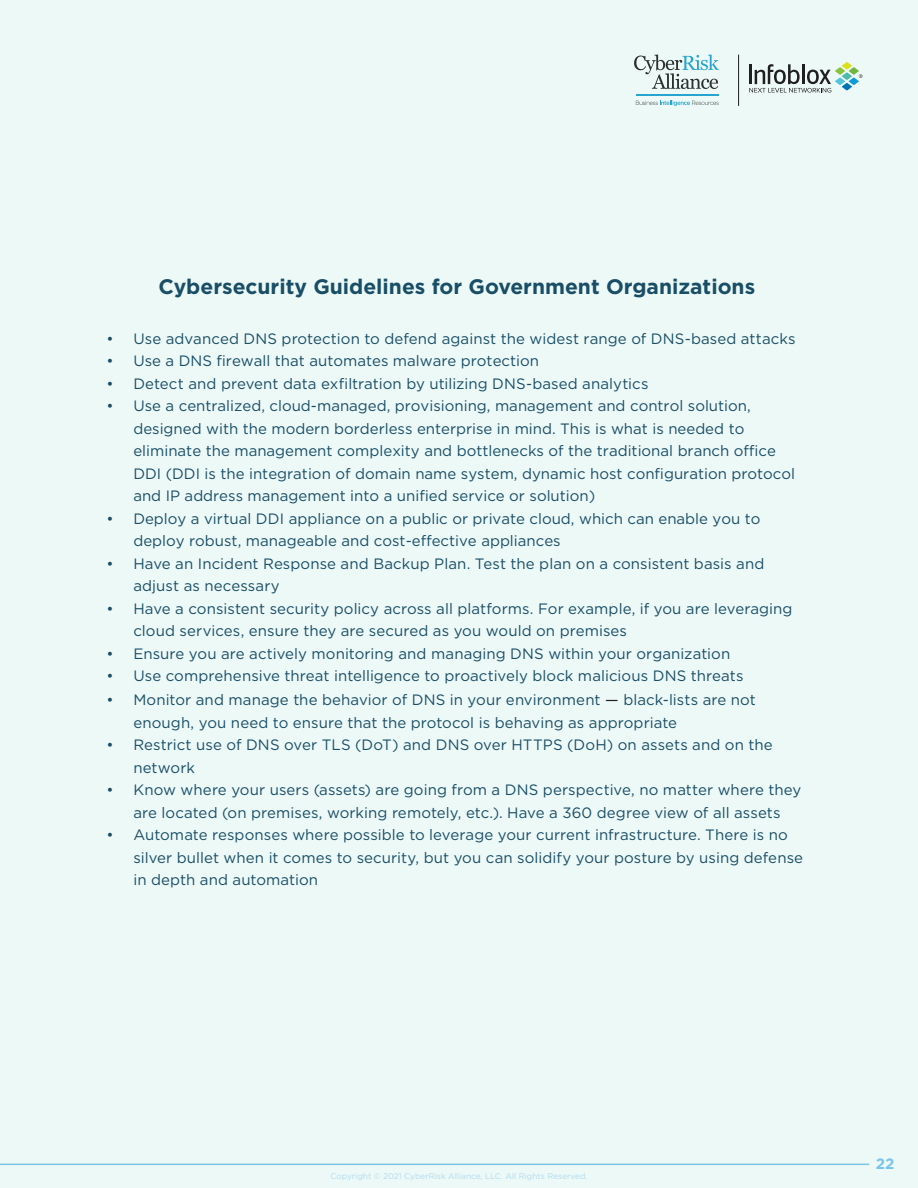
<style>
.page{position:relative;width:918px;height:1188px;background:#edf9f7}
.page>*{position:absolute;margin:0;border:0;box-sizing:border-box;transform-origin:0 0}
.t1{font:700 21px "Gotham";color:#194e67}
.t2{font:15px/22.5px "Gotham";color:#194e67}
.t3{font:700 15px "Gotham";color:#7bc5e8}
.t4{font:8.25px "Gotham";color:#b0dcf1}
.s1{color:#231f20}
</style>
<div class="page">
<hr style="left:0;top:1164px;width:869px;height:1px;background:#7bc5e8">
<p class="t1" style="left:158px;top:273px;width:598px">Cybersecurity Guidelines for Government Organizations</p>
<p class="t2" style="left:106px;top:327px;width:691px">• Use advanced DNS protection to defend against the widest range of DNS-based attacks</p>
<p class="t2" style="left:106px;top:349px;width:434px">• Use a DNS firewall that automates malware protection</p>
<p class="t2" style="left:106px;top:372px;width:544px">• Detect and prevent data exfiltration by utilizing DNS-based analytics</p>
<p class="t2" style="left:133px;top:394px;width:663px;text-indent:-27px">• Use a centralized, cloud-managed, provisioning, management and control solution, designed with the modern borderless enterprise in mind. This is what is needed to eliminate the management complexity and bottlenecks of the traditional branch office DDI (DDI is the integration of domain name system, dynamic host configuration protocol and IP address management into a unified service or solution)</p>
<p class="t2" style="left:133px;top:507px;width:629px;text-indent:-27px">• Deploy a virtual DDI appliance on a public or private cloud, which can enable you to deploy robust, manageable and cost-effective appliances</p>
<p class="t2" style="left:133px;top:552px;width:632px;text-indent:-27px">• Have an Incident Response and Backup Plan. Test the plan on a consistent basis and adjust as necessary</p>
<p class="t2" style="left:133px;top:597px;width:661px;text-indent:-27px">• Have a consistent security policy across all platforms. For example, if you are leveraging cloud services, ensure they are secured as you would on premises</p>
<p class="t2" style="left:106px;top:642px;width:625px">• Ensure you are actively monitoring and managing DNS within your organization</p>
<p class="t2" style="left:106px;top:664px;width:639px">• Use comprehensive threat intelligence to proactively block malicious DNS threats</p>
<p class="t2" style="left:133px;top:688px;width:624px;text-indent:-27px">• Monitor and manage the behavior of DNS in your environment <span class="s1">—</span> black-lists are not enough, you need to ensure that the protocol is behaving as appropriate</p>
<p class="t2" style="left:133px;top:733px;width:641px;text-indent:-27px">• Restrict use of DNS over TLS (DoT) and DNS over HTTPS (DoH) on assets and on the network</p>
<p class="t2" style="left:106px;top:778px;width:696px;text-align:center">• Know where your users (assets) are going from a DNS perspective, no matter where they are located (on premises, working remotely, etc.). Have a 360 degree view of all assets</p>
<p class="t2" style="left:133px;top:823px;width:671px;text-indent:-27px">• Automate responses where possible to leverage your current infrastructure. There is no silver bullet when it comes to security, but you can solidify your posture by using defense in depth and automation</p>
<p class="t4" style="left:330px;top:1170px;width:259px">Copyright © 2021 CyberRisk Alliance, LLC. All Rights Reserved.</p>
<p class="t3" style="left:876px;top:1153px;width:20px">22</p>
</div>
